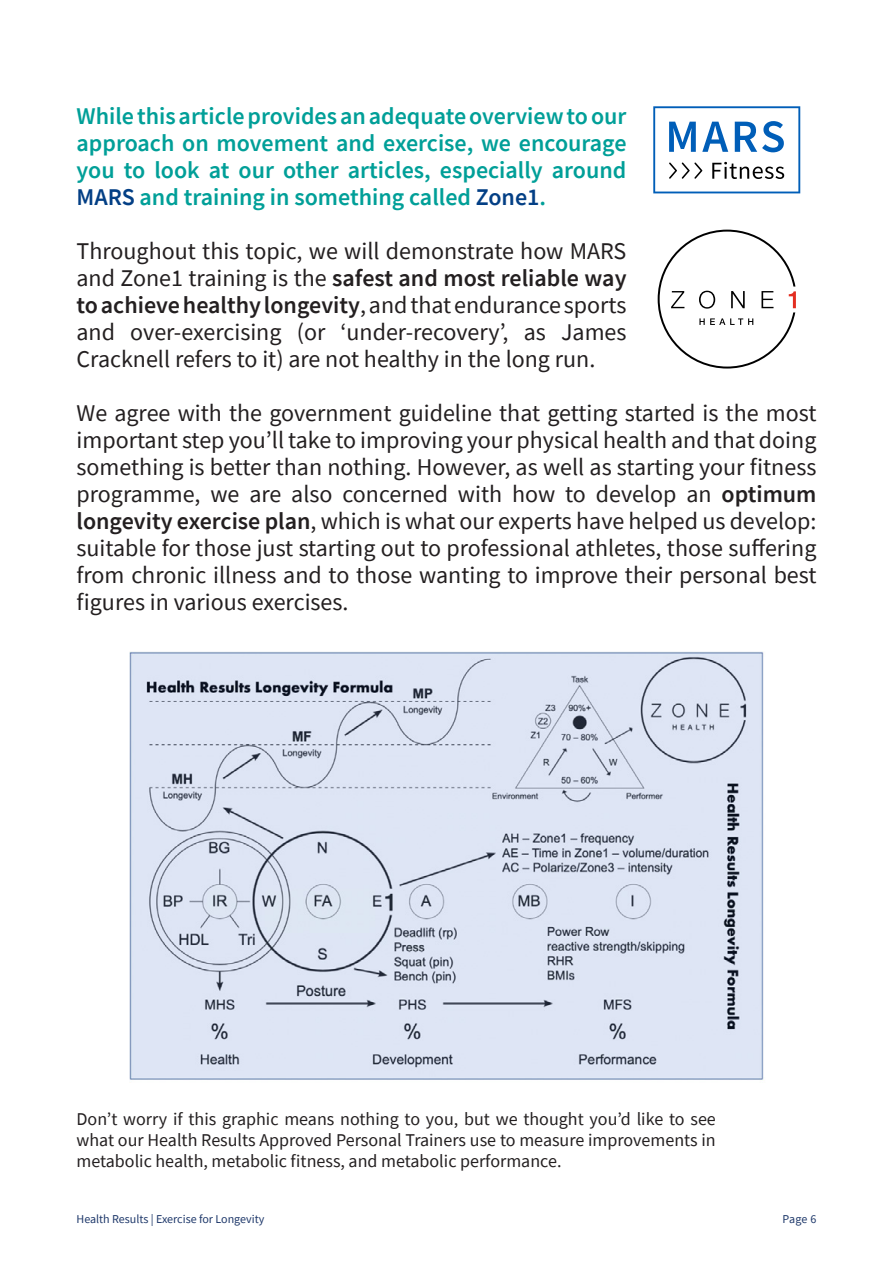
<style>
.page{position:relative;width:893px;height:1263px;background:#fff}
.page>*{position:absolute;margin:0;border:0;box-sizing:border-box;transform-origin:0 0}
.t1{font:24px/27px "Source Sans Pro";color:#231f20;text-align:justify}
.t2{font:600 24px/27px "Source Sans Pro";color:#009f98;text-align:justify}
.t3{font:18px/21px "Source Sans Pro";color:#231f20;text-align:justify}
.t4{font:12px "Source Sans Pro";color:#1e386a}
.s1{color:#033f85}
.s2{font-weight:600}
</style>
<div class="page">
<svg style="left:658px;top:230px;width:138px;height:139px"></svg>
<svg style="left:653px;top:106px;width:147px;height:87px"></svg>
<img style="left:129px;top:651px;width:635px;height:429px">
<p class="t2" style="left:77px;top:103px;width:551px">While this article provides an adequate overview to our approach on movement and exercise, we encourage you to look at our other articles, especially around <span class="s1">MARS</span> and training in something called <span class="s1">Zone1</span>.</p>
<p class="t1" style="left:77px;top:238px;width:551px">Throughout this topic, we will demonstrate how MARS and Zone1 training is the <span class="s2">safest and most reliable way to achieve healthy longevity</span>, and that endurance sports and over-exercising (or ‘under-recovery’, as James Cracknell refers to it) are not healthy in the long run.</p>
<p class="t1" style="left:77px;top:399px;width:741px">We agree with the government guideline that getting started is the most important step you’ll take to improving your physical health and that doing something is better than nothing. However, as well as starting your fitness programme, we are also concerned with how to develop an <span class="s2">optimum longevity exercise plan</span>, which is what our experts have helped us develop: suitable for those just starting out to professional athletes, those suffering from chronic illness and to those wanting to improve their personal best figures in various exercises.</p>
<p class="t3" style="left:77px;top:1109px;width:641px">Don’t worry if this graphic means nothing to you, but we thought you’d like to see what our Health Results Approved Personal Trainers use to measure improvements in metabolic health, metabolic fitness, and metabolic performance.</p>
<p class="t4" style="left:77px;top:1212px;width:189px">Health Results | Exercise for Longevity</p>
<p class="t4" style="left:782px;top:1212px;width:36px">Page 6</p>
</div>
